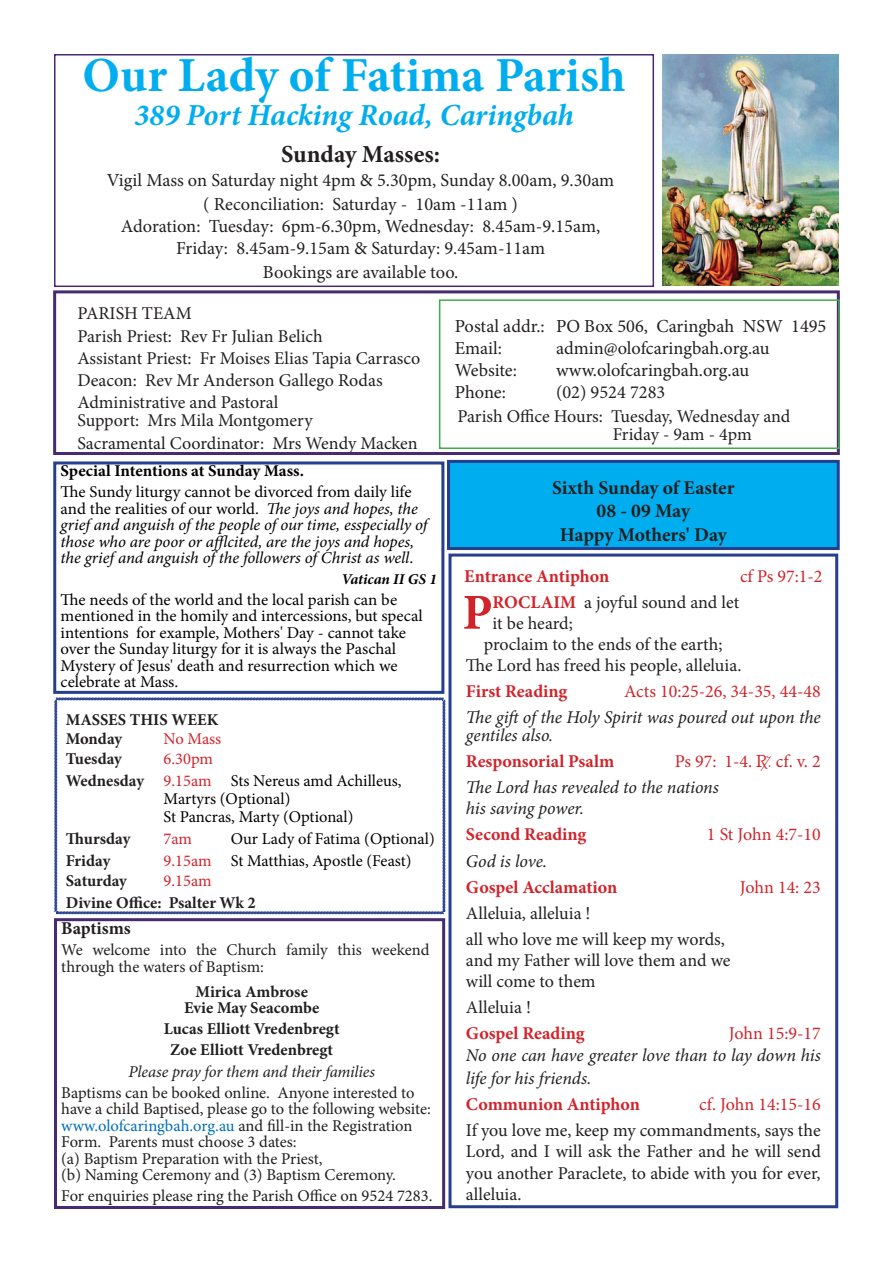
<style>
.page{position:relative;width:893px;height:1263px;background:#fff}
.page>*{position:absolute;margin:0;border:0;box-sizing:border-box;transform-origin:0 0}
.t1{font:700 50.25px "Minion Pro";color:#d1232a}
.t2{font:700 48.9px "Minion Pro";color:#00aeef}
.t3{font:italic 700 30.6px "Minion Pro";letter-spacing:-.005em;color:#00aeef}
.t4{font:700 24.45px "Minion Pro";color:#231f20}
.t5{font:700 19.5px/23.4px "Minion Pro";letter-spacing:-.005em;color:#231f20;text-align:center}
.t6{font:18.3px/23px "Minion Pro";color:#231f20;text-align:center}
.t7{font:18px/22.2px "Minion Pro";color:#231f20}
.t8{font:italic 18px/18px "Minion Pro";letter-spacing:-.005em;color:#231f20}
.t9{font:700 18px "Minion Pro";color:#d1232a}
.t10{font:18px "Minion Pro";color:#d1232a}
.t11{font:700 18px "Minion Pro";letter-spacing:-.005em;color:#231f20}
.t12{font:16.5px/16.5px "Minion Pro";letter-spacing:-.005em;color:#000}
.t13{font:16.5px/16.5px "Minion Pro";letter-spacing:-.005em;color:#1f1f1e}
.t14{font:italic 16.5px/16.5px "Minion Pro";letter-spacing:-.005em;color:#000}
.t15{font:700 16.5px/19.2px "Minion Pro";color:#231f20}
.t16{font:16.5px/16.5px "Minion Pro";letter-spacing:-.005em;color:#231f20}
.t17{font:700 16.5px/20.7px "Minion Pro";color:#1f1f1e;text-align:center}
.t18{font:italic 16.5px "Minion Pro";letter-spacing:-.01em;color:#1f1f1e}
.t19{font:700 16.5px "Minion Pro";letter-spacing:-.005em;color:#000}
.t20{font:16.5px "Minion Pro";letter-spacing:-.005em;color:#d1232a}
.t21{font:italic 700 15px "Minion Pro";color:#000}
.s1{font-style:normal}
.s2{color:#d1232a}
.s3{font-weight:700;color:#231f20}
.s4{color:#006eb9}
.s5{font-weight:700;color:#d1232a}
</style>
<div class="page">
<div style="left:54px;top:54px;width:600px;height:233px;border:2px solid #482a73"></div>
<div style="left:53px;top:290px;width:787px;height:165px;border:3px solid #482a73"></div>
<div style="left:439px;top:299px;width:401px;height:150px;border:2px solid #40ae49"></div>
<img style="left:662px;top:54px;width:177px;height:231px">
<svg style="left:54px;top:697px;width:392px;height:218px"></svg>
<div style="left:448px;top:461px;width:390px;height:87px;background:#00aeef"></div>
<div style="left:447px;top:460px;width:393px;height:90px;border:3px solid #253f8e"></div>
<div style="left:53px;top:461px;width:391px;height:233px;border:3px solid #253f8e"></div>
<div style="left:54px;top:918px;width:391px;height:291px;border:3px solid #482a73"></div>
<div style="left:448px;top:554px;width:390px;height:654px;border:3px solid #253f8e"></div>
<h2 class="t2" style="left:82px;top:41px;width:545px">Our Lady of Fatima Parish</h2>
<h3 class="t3" style="left:134px;top:94px;width:441px">389 Port Hacking Road, Caringbah</h3>
<h3 class="t4" style="left:281px;top:137px;width:161px">Sunday Masses:</h3>
<p class="t6" style="left:107px;top:169px;width:509px">Vigil Mass on Saturday night 4pm &amp; 5.30pm, Sunday 8.00am, 9.30am ( Reconciliation: Saturday - 10am -11am )<br>Adoration: Tuesday: 6pm-6.30pm, Wednesday: 8.45am-9.15am, Friday: 8.45am-9.15am &amp; Saturday: 9.45am-11am<br>Bookings are available too.</p>
<p class="t6" style="left:455px;top:315px;width:373px;line-height:22px;text-align:left">Postal addr.: PO Box 506, Caringbah NSW 1495<br>Email:</p>
<p class="t7" style="left:77px;top:302px;width:345px">PARISH TEAM<br>Parish Priest: Rev Fr Julian Belich<br>Assistant Priest: Fr Moises Elias Tapia Carrasco<br>Deacon: Rev Mr Anderson Gallego Rodas<br>Administrative and Pastoral</p>
<p class="t7" style="left:77px;top:409px;width:342px">Support: Mrs Mila Montgomery<br>Sacramental Coordinator: Mrs Wendy Macken</p>
<p class="t6" style="left:556px;top:336px;width:215px">admin@olofcaringbah.org.au</p>
<p class="t6" style="left:455px;top:358px;width:64px">Website:</p>
<p class="t6" style="left:556px;top:358px;width:195px">www.olofcaringbah.org.au</p>
<p class="t6" style="left:455px;top:380px;width:53px">Phone:</p>
<p class="t6" style="left:556px;top:380px;width:111px">(02) 9524 7283</p>
<p class="t7" style="left:613px;top:407px;width:179px;line-height:18px;text-indent:-155px">Parish Office Hours: Tuesday, Wednesday and<br>Friday - 9am - 4pm</p>
<p class="t19" style="left:61px;top:460px;width:245px">Special Intentions at Sunday Mass.</p>
<p class="t14" style="left:61px;top:484px;width:368px"><span class="s1">The Sundy liturgy cannot be divorced from daily life and the realities of our world.</span> The joys and hopes, the grief and anguish of the people of our time, esspecially of those who are poor or afflcited, are the joys and hopes, the grief and anguish of the followers of Christ as well<span class="s1">.</span></p>
<p class="t21" style="left:342px;top:568px;width:97px">Vatican II GS 1</p>
<p class="t12" style="left:61px;top:591px;width:364px">The needs of the world and the local parish can be mentioned in the homily and intercessions, but specal intentions for example, Mothers' Day - cannot take over the Sunday liturgy for it is always the Paschal Mystery of Jesus' death and resurrection which we celebrate at Mass.</p>
<p class="t15" style="left:66px;top:710px;width:154px">MASSES THIS WEEK<br>Monday</p>
<p class="t20" style="left:164px;top:728px;width:59px">No Mass</p>
<p class="t15" style="left:66px;top:749px;width:58px">Tuesday</p>
<p class="t12" style="left:66px;top:747px;width:337px;line-height:22.2px;text-indent:98px"><span class="s2">6.30pm<br></span><span class="s3">Wednesday</span> <span class="s2">9.15am</span> Sts Nereus amd Achilleus,</p>
<p class="t12" style="left:164px;top:790px;width:191px;line-height:18px">Martyrs (Optional)<br>St Pancras, Marty (Optional)</p>
<p class="t15" style="left:66px;top:829px;width:66px">Thursday</p>
<p class="t20" style="left:164px;top:828px;width:30px">7am</p>
<p class="t12" style="left:231px;top:831px;width:206px">Our Lady of Fatima (Optional)</p>
<p class="t15" style="left:66px;top:851px;width:46px">Friday</p>
<p class="t12" style="left:164px;top:853px;width:250px"><span class="s2">9.15am</span> St Matthias, Apostle (Feast)</p>
<p class="t15" style="left:66px;top:871px;width:63px">Saturday</p>
<p class="t20" style="left:164px;top:869px;width:50px">9.15am</p>
<p class="t15" style="left:66px;top:893px;width:192px">Divine Office: Psalter Wk 2</p>
<p class="t11" style="left:61px;top:916px;width:71px">Baptisms</p>
<p class="t16" style="left:61px;top:941px;width:370px">We welcome into the Church family this weekend through the waters of Baptism:</p>
<p class="t15" style="left:195px;top:981px;width:114px">Mirica Ambrose</p>
<p class="t17" style="left:164px;top:997px;width:177px">Evie May Seacombe<br>Lucas Elliott Vredenbregt<br>Zoe Elliott Vredenbregt</p>
<p class="t18" style="left:128px;top:1060px;width:248px">Please pray for them and their families</p>
<p class="t13" style="left:61px;top:1084px;width:371px">Baptisms can be booked online. Anyone interested to have a child Baptised, please go to the following website: <span class="s4">www.olofcaringbah.org.au</span> and fill-in the Registration Form. Parents must choose 3 dates:<br>(a) Baptism Preparation with the Priest,<br>(b) Naming Ceremony and (3) Baptism Ceremony.</p>
<p class="t13" style="left:61px;top:1187px;width:373px">For enquiries please ring the Parish Office on 9524 7283.</p>
<p class="t5" style="left:552px;top:476px;width:184px">Sixth Sunday of Easter<br>08 - 09 May<br>Happy Mothers' Day</p>
<p class="t9" style="left:464px;top:564px;width:146px">Entrance Antiphon</p>
<p class="t10" style="left:740px;top:565px;width:84px">cf Ps 97:1-2</p>
<h1 class="t1" style="left:462px;top:577px;width:32px">P</h1>
<p class="t7" style="left:493px;top:591px;width:248px"><span class="s5">ROCLAIM</span> a joyful sound and let</p>
<p class="t7" style="left:493px;top:612px;width:82px">it be heard;</p>
<p class="t7" style="left:484px;top:633px;width:240px">proclaim to the ends of the earth;</p>
<p class="t7" style="left:466px;top:654px;width:277px">The Lord has freed his people, alleluia.</p>
<p class="t9" style="left:466px;top:678px;width:103px">First Reading</p>
<p class="t10" style="left:624px;top:679px;width:198px">Acts 10:25-26, 34-35, 44-48</p>
<p class="t8" style="left:466px;top:708px;width:356px">The gift of the Holy Spirit was poured out upon the gentiles also.</p>
<p class="t9" style="left:466px;top:748px;width:150px">Responsorial Psalm</p>
<p class="t10" style="left:675px;top:749px;width:79px">Ps 97: 1-4.</p>
<p class="t10" style="left:776px;top:749px;width:46px">cf. v. 2</p>
<p class="t8" style="left:466px;top:776px;width:254px;line-height:21.6px">The Lord has revealed to the nations his saving power.</p>
<p class="t9" style="left:466px;top:822px;width:122px">Second Reading</p>
<p class="t10" style="left:707px;top:822px;width:115px">1 St John 4:7-10</p>
<p class="t8" style="left:466px;top:852px;width:83px">God is love.</p>
<p class="t9" style="left:466px;top:874px;width:153px">Gospel Acclamation</p>
<p class="t10" style="left:740px;top:875px;width:82px">John 14: 23</p>
<p class="t7" style="left:466px;top:901px;width:260px;line-height:25.2px">Alleluia, alleluia !<br>all who love me will keep my words,</p>
<p class="t7" style="left:466px;top:949px;width:266px;line-height:21px">and my Father will love them and we will come to them</p>
<p class="t7" style="left:466px;top:996px;width:66px">Alleluia !</p>
<p class="t9" style="left:466px;top:1020px;width:120px">Gospel Reading</p>
<p class="t10" style="left:729px;top:1021px;width:93px">John 15:9-17</p>
<p class="t8" style="left:466px;top:1044px;width:356px;line-height:22.5px">No one can have greater love than to lay down his life for his friends.</p>
<p class="t9" style="left:466px;top:1091px;width:175px">Communion Antiphon</p>
<p class="t10" style="left:699px;top:1092px;width:123px">cf. John 14:15-16</p>
<p class="t7" style="left:466px;top:1119px;width:356px;line-height:21.6px;text-align:justify">If you love me, keep my commandments, says the Lord, and I will ask the Father and he will send you another Paraclete, to abide with you for ever, alleluia.</p>
</div>
